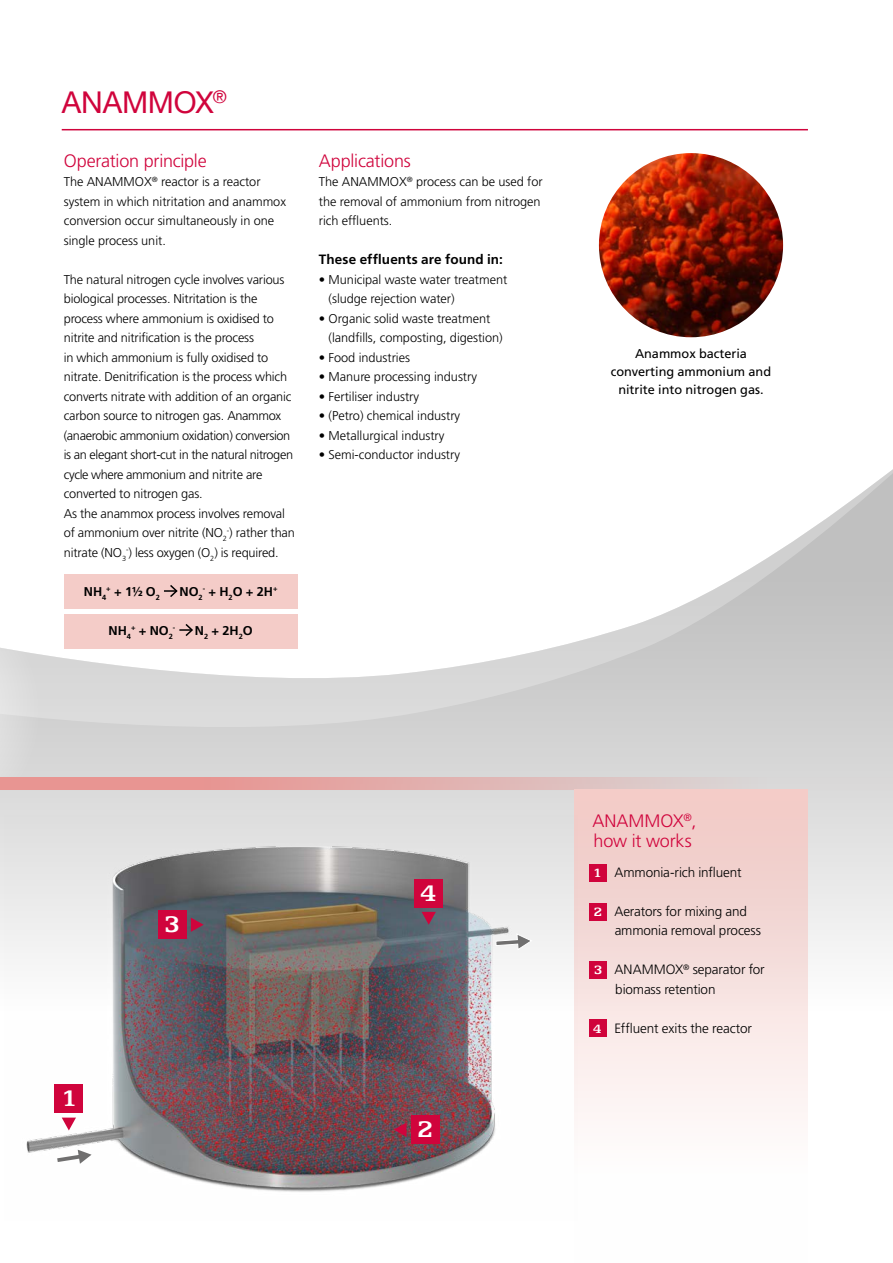
<style>
.page{position:relative;width:893px;height:1263px;background:#fff}
.page>*{position:absolute;margin:0;border:0;box-sizing:border-box;transform-origin:0 0}
.t1{font:30px "Helvetica Neue";letter-spacing:-.005em;color:#d0043c}
.t2{font:700 25.35px "Egyptian 505 BT";color:#fff;scale:1.16 1}
.t3{font:300 18px/19.5px "Frutiger LT Std";letter-spacing:-.01em;color:#d0043c}
.t4{font:300 13.5px/19.5px "Frutiger LT Std";letter-spacing:-.01em;color:#000}
.t5{font:700 13.5px "Frutiger LT Std";letter-spacing:.005em;color:#000}
.t6{font:300 12.75px/19.5px "Frutiger LT Std";letter-spacing:-.015em;color:#000}
.t7{font:12.75px/18px "Frutiger LT Std";letter-spacing:-.005em;color:#000;text-align:center}
.t8{font:700 12.75px "Frutiger LT Std";letter-spacing:-.005em;color:#000}
.s1{font-family:"Egyptian 505 BT";font-weight:700;color:#fff}
</style>
<div class="page">
<svg style="left:0;top:815px;width:893px;height:138px;fill:#e9e9e9"></svg>
<svg style="left:0;top:469px;width:893px;height:346px"></svg>
<svg style="left:0;top:777px;width:893px;height:13px;background:#e1b3b1"></svg>
<div style="left:574px;top:790px;width:234px;height:473px;background:linear-gradient(to bottom,#f0c8c4,#fff)"></div>
<svg style="left:0;top:578px;width:44px;height:199px"></svg>
<img style="left:4px;top:815px;width:573px;height:405px">
<div style="left:64px;top:614px;width:234px;height:34px;background:#f4ccc8"></div>
<hr style="left:62px;top:129px;width:746px;height:1px;background:#d0043c">
<div style="left:64px;top:575px;width:234px;height:34px;background:#f4ccc8"></div>
<svg style="left:164px;top:585px;width:14px;height:12px"></svg>
<svg style="left:179px;top:624px;width:14px;height:12px"></svg>
<div style="left:589px;top:864px;width:18px;height:17px;background:#d0043c"></div>
<div style="left:589px;top:903px;width:18px;height:17px;background:#d0043c"></div>
<div style="left:589px;top:961px;width:18px;height:17px;background:#d0043c"></div>
<div style="left:589px;top:1020px;width:17px;height:17px;background:#d0043c"></div>
<img style="left:599px;top:153px;width:184px;height:184px;border-radius:92px">
<svg style="left:53px;top:1150px;width:39px;height:14px"></svg>
<svg style="left:495px;top:933px;width:38px;height:38px"></svg>
<svg style="left:62px;top:1117px;width:14px;height:13px"></svg>
<div style="left:54px;top:1084px;width:29px;height:29px;background:#d0043c"></div>
<svg style="left:394px;top:1122px;width:13px;height:15px"></svg>
<div style="left:411px;top:1115px;width:29px;height:29px;background:#d0043c"></div>
<svg style="left:191px;top:917px;width:13px;height:15px"></svg>
<div style="left:158px;top:910px;width:29px;height:29px;background:#d0043c"></div>
<svg style="left:422px;top:912px;width:14px;height:13px"></svg>
<div style="left:414px;top:879px;width:29px;height:28px;background:#d0043c"></div>
<h1 class="t1" style="left:62px;top:81px;width:166px">ANAMMOX<sup>®</sup></h1>
<h3 class="t3" style="left:64px;top:151px;width:145px">Operation principle</h3>
<p class="t6" style="left:64px;top:172px;width:224px">The ANAMMOX<sup>®</sup> reactor is a reactor system in which nitritation and anammox conversion occur simultaneously in one single process unit.</p>
<p class="t6" style="left:64px;top:270px;width:233px">The natural nitrogen cycle involves various biological processes. Nitritation is the process where ammonium is oxidised to nitrite and nitrification is the process<br>in which ammonium is fully oxidised to nitrate. Denitrification is the process which converts nitrate with addition of an organic carbon source to nitrogen gas. Anammox (anaerobic ammonium oxidation) conversion is an elegant short-cut in the natural nitrogen cycle where ammonium and nitrite are converted to nitrogen gas.<br>As the anammox process involves removal of ammonium over nitrite (NO<sub>2</sub><sup>-</sup>) rather than nitrate (NO<sub>3</sub><sup>-</sup>) less oxygen (O<sub>2</sub>) is required.</p>
<p class="t8" style="left:84px;top:584px;width:78px">NH<sub>4</sub><sup>+</sup> + 1½ O<sub>2</sub></p>
<p class="t8" style="left:180px;top:584px;width:100px">NO<sub>2</sub><sup>-</sup> + H<sub>2</sub>O + 2H<sup>+</sup></p>
<p class="t8" style="left:109px;top:623px;width:146px">NH<sub>4</sub><sup>+</sup> + NO<sub>2</sub><sup>-</sup> N<sub>2</sub> + 2H<sub>2</sub>O</p>
<h3 class="t3" style="left:319px;top:151px;width:93px">Applications</h3>
<p class="t6" style="left:319px;top:172px;width:225px">The ANAMMOX<sup>®</sup> process can be used for the removal of ammonium from nitrogen rich effluents.</p>
<p class="t5" style="left:319px;top:251px;width:186px">These effluents are found in:</p>
<p class="t6" style="left:329px;top:270px;width:180px;text-indent:-10px">• Municipal waste water treatment (sludge rejection water)</p>
<p class="t6" style="left:329px;top:309px;width:176px;text-indent:-10px">• Organic solid waste treatment (landfills, composting, digestion)</p>
<p class="t6" style="left:319px;top:348px;width:93px">• Food industries</p>
<p class="t6" style="left:319px;top:367px;width:160px">• Manure processing industry</p>
<p class="t6" style="left:319px;top:387px;width:102px">• Fertiliser industry</p>
<p class="t6" style="left:319px;top:406px;width:143px">• (Petro) chemical industry</p>
<p class="t6" style="left:319px;top:426px;width:127px">• Metallurgical industry</p>
<p class="t6" style="left:319px;top:445px;width:143px">• Semi-conductor industry</p>
<p class="t7" style="left:611px;top:344px;width:162px">Anammox bacteria converting ammonium and nitrite into nitrogen gas.</p>
<h2 class="t2" style="left:61px;top:1084px;width:16px">1</h2>
<h2 class="t2" style="left:164px;top:910px;width:16px">3</h2>
<h2 class="t2" style="left:420px;top:878px;width:16px">4</h2>
<h2 class="t2" style="left:417px;top:1114px;width:16px">2</h2>
<h3 class="t3" style="left:592px;top:811px;width:106px">ANAMMOX<sup>®</sup>, how it works</h3>
<p class="t4" style="left:593px;top:862px;width:150px"><span class="s1">1</span> Ammonia-rich influent</p>
<p class="t4" style="left:615px;top:901px;width:148px;text-indent:-21px"><span class="s1">2</span> Aerators for mixing and ammonia removal process</p>
<p class="t4" style="left:615px;top:960px;width:151px;text-indent:-22px"><span class="s1">3</span> ANAMMOX<sup>®</sup> separator for biomass retention</p>
<p class="t4" style="left:593px;top:1018px;width:161px"><span class="s1">4</span> Effluent exits the reactor</p>
</div>
